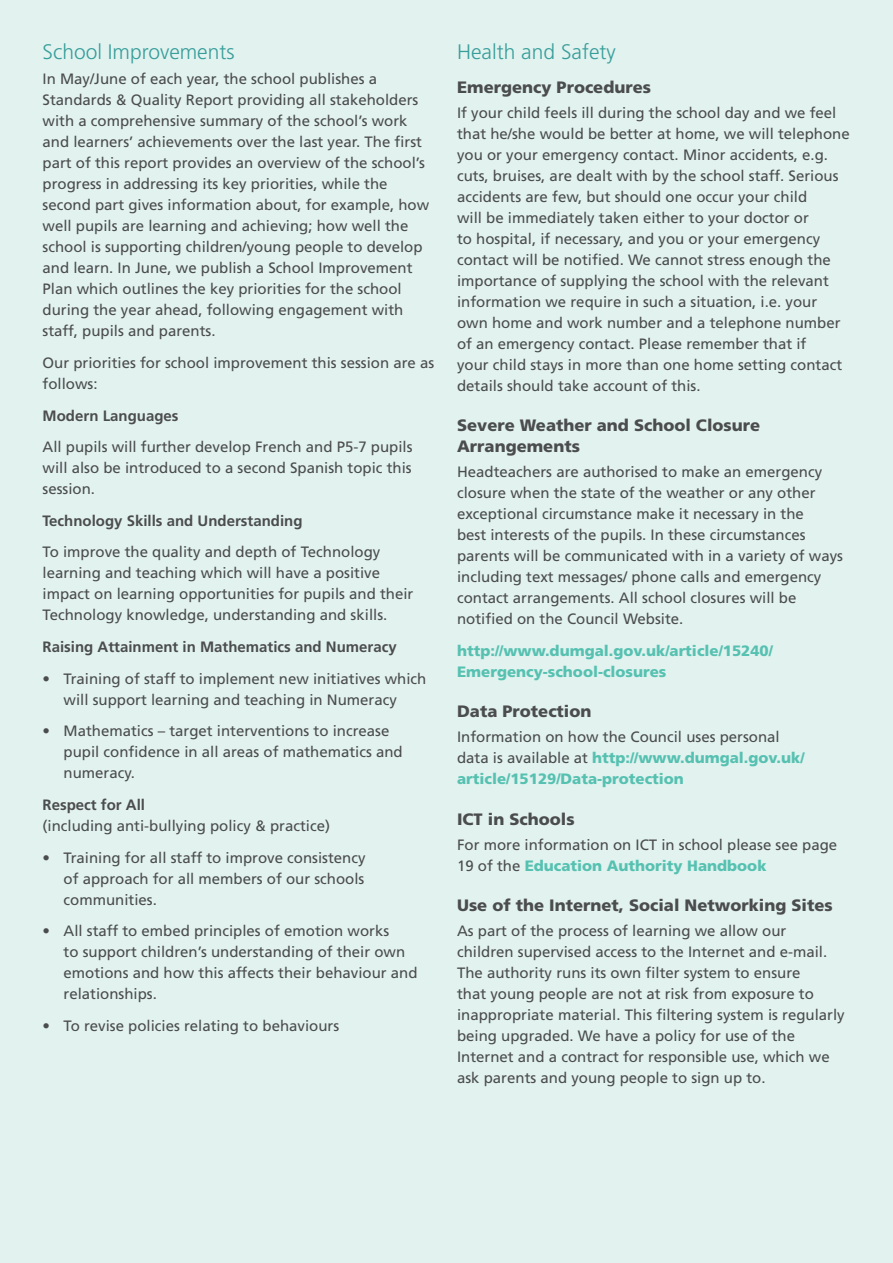
<style>
.page{position:relative;width:893px;height:1263px;background:#e1f2ef}
.page>*{position:absolute;margin:0;border:0;box-sizing:border-box;transform-origin:0 0}
.t1{font:300 21px "Frutiger";color:#389e9a}
.Sub_heading_1{font:900 16.5px/21px "Frutiger";color:#4b4c4d}
.Body{font:15px/21px "Frutiger";color:#4b4c4d}
.Body-2{font:700 15px "Frutiger";color:#4b4c4d}
.Body-3{font:900 15px/21px "Frutiger";color:#56c1b1}
.s1{font-weight:700}
.s2{font-weight:900;color:#56c1b1}
</style>
<div class="page">
<p class="t1" style="left:43px;top:40px;width:194px">School Improvements</p>
<p class="Body" style="left:43px;top:68px;width:388px">In May/June of each year, the school publishes a Standards &amp; Quality Report providing all stakeholders with a comprehensive summary of the school’s work and learners’ achievements over the last year. The first part of this report provides an overview of the school’s progress in addressing its key priorities, while the second part gives information about, for example, how well pupils are learning and achieving; how well the school is supporting children/young people to develop and learn. In June, we publish a School Improvement Plan which outlines the key priorities for the school during the year ahead, following engagement with staff, pupils and parents.</p>
<p class="Body" style="left:43px;top:352px;width:393px">Our priorities for school improvement this session are as follows:</p>
<p class="Body-2" style="left:43px;top:406px;width:138px">Modern Languages</p>
<p class="Body" style="left:43px;top:436px;width:372px;text-align:justify">All pupils will further develop French and P5-7 pupils will also be introduced to a second Spanish topic this session.</p>
<p class="Body-2" style="left:43px;top:512px;width:262px">Technology Skills and Understanding</p>
<p class="Body" style="left:43px;top:542px;width:372px">To improve the quality and depth of Technology learning and teaching which will have a positive impact on learning opportunities for pupils and their Technology knowledge, understanding and skills.</p>
<p class="Body-2" style="left:43px;top:638px;width:356px">Raising Attainment in Mathematics and Numeracy</p>
<p class="Body" style="left:43px;top:668px;width:385px;text-align:center">• Training of staff to implement new initiatives which will support learning and teaching in Numeracy</p>
<p class="Body" style="left:64px;top:720px;width:341px;text-indent:-21px">• Mathematics – target interventions to increase pupil confidence in all areas of mathematics and numeracy.</p>
<p class="Body" style="left:43px;top:794px;width:289px"><span class="s1">Respect for All<br></span>(including anti-bullying policy &amp; practice)</p>
<p class="Body" style="left:64px;top:847px;width:304px;text-align:justify;text-indent:-21px">• Training for all staff to improve consistency of approach for all members of our schools communities.</p>
<p class="Body" style="left:64px;top:920px;width:355px;text-indent:-21px">• All staff to embed principles of emotion works<br>to support children’s understanding of their own emotions and how this affects their behaviour and relationships.</p>
<p class="Body" style="left:43px;top:1015px;width:298px">• To revise policies relating to behaviours</p>
<p class="t1" style="left:457px;top:40px;width:160px">Health and Safety</p>
<p class="Sub_heading_1" style="left:457px;top:76px;width:195px">Emergency Procedures</p>
<p class="Body" style="left:457px;top:102px;width:394px">If your child feels ill during the school day and we feel that he/she would be better at home, we will telephone you or your emergency contact. Minor accidents, e.g. cuts, bruises, are dealt with by the school staff. Serious accidents are few, but should one occur your child<br>will be immediately taken either to your doctor or<br>to hospital, if necessary, and you or your emergency contact will be notified. We cannot stress enough the importance of supplying the school with the relevant information we require in such a situation, i.e. your own home and work number and a telephone number of an emergency contact. Please remember that if<br>your child stays in more than one home setting contact details should take account of this.</p>
<p class="Sub_heading_1" style="left:457px;top:415px;width:305px">Severe Weather and School Closure<br>Arrangements</p>
<p class="Body" style="left:457px;top:462px;width:387px">Headteachers are authorised to make an emergency closure when the state of the weather or any other exceptional circumstance make it necessary in the<br>best interests of the pupils. In these circumstances parents will be communicated with in a variety of ways including text messages/ phone calls and emergency contact arrangements. All school closures will be notified on the Council Website.</p>
<p class="Body-3" style="left:457px;top:640px;width:317px">http://www.dumgal.gov.uk/article/15240/<br>Emergency-school-closures</p>
<p class="Sub_heading_1" style="left:457px;top:701px;width:136px">Data Protection</p>
<p class="Body" style="left:457px;top:727px;width:349px">Information on how the Council uses personal data is available at <span class="s2">http://www.dumgal.gov.uk/ article/15129/Data-protection</span></p>
<p class="Sub_heading_1" style="left:457px;top:808px;width:119px">ICT in Schools</p>
<p class="Body" style="left:457px;top:834px;width:382px">For more information on ICT in school please see page<br>19 of the <span class="s2">Education Authority Handbook</span></p>
<p class="Sub_heading_1" style="left:457px;top:894px;width:377px">Use of the Internet, Social Networking Sites</p>
<p class="Body" style="left:457px;top:920px;width:389px">As part of the process of learning we allow our children supervised access to the Internet and e-mail.<br>The authority runs its own filter system to ensure<br>that young people are not at risk from exposure to inappropriate material. This filtering system is regularly being upgraded. We have a policy for use of the Internet and a contract for responsible use, which we ask parents and young people to sign up to.</p>
</div>
